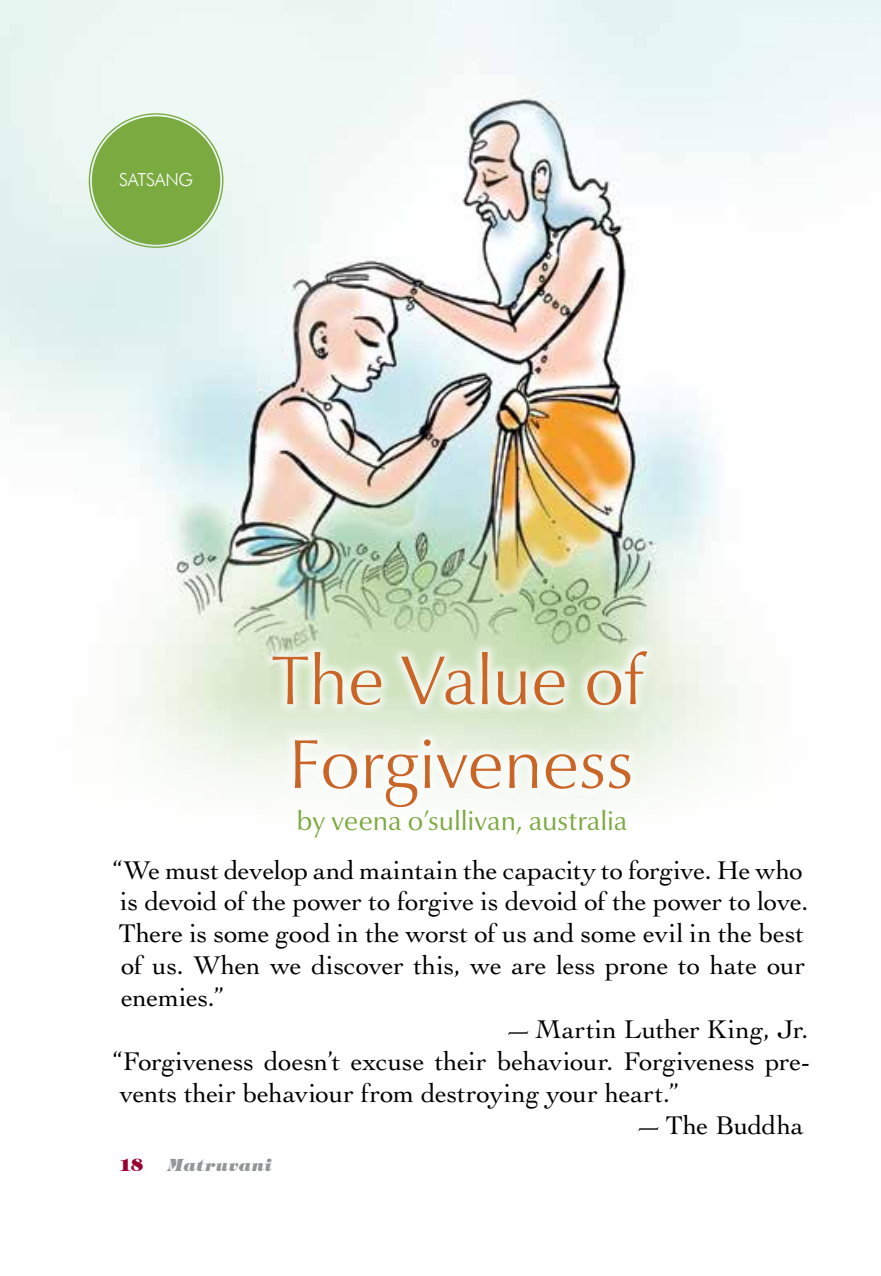
<style>
.page{position:relative;width:881px;height:1276px;background:#fff}
.page>*{position:absolute;margin:0;border:0;box-sizing:border-box;transform-origin:0 0}
.t1{font:300 69.75px/83.7px "Optima Nova LT";letter-spacing:-.01em;color:#ca6528}
.t2{font:27px "Cochin";letter-spacing:-.01em;color:#000}
.t3{font:27px "Optima Nova LT";letter-spacing:-.005em;color:#7baa41}
.t4{font:27px "Cochin";letter-spacing:.01em;color:#000}
.t5{font:300 18px "Futura BT";letter-spacing:-.015em;color:#fff}
.t6{font:italic 800 16.88px "Tiffany";letter-spacing:.01em;color:#939598}
.t7{font:800 16.88px "Tiffany IT Cby BT";color:#980030}
</style>
<div class="page">
<img style="left:0;top:0;width:880px;height:784px">
<div style="left:261px;top:640px;width:396px;height:178px;background:#fff;opacity:.78"></div>
<div style="left:92px;top:116px;width:128px;height:129px;background:#7baa41;border-radius:50%"></div>
<p class="t5" style="left:119px;top:168px;width:76px">SATSANG</p>
<h1 class="t1" style="left:272px;top:640px;width:372px">The Value of<br>Forgiveness</h1>
<p class="t3" style="left:296px;top:805px;width:332px">by veena o’sullivan, australia</p>
<p class="t2" style="left:113px;top:854px;width:691px">“We must develop and maintain the capacity to forgive. He who</p>
<p class="t2" style="left:121px;top:886px;width:689px">is devoid of the power to forgive is devoid of the power to love.</p>
<p class="t2" style="left:119px;top:918px;width:686px">There is some good in the worst of us and some evil in the best</p>
<p class="t2" style="left:121px;top:950px;width:685px">of us. When we discover this, we are less prone to hate our</p>
<p class="t2" style="left:121px;top:982px;width:104px">enemies.”</p>
<p class="t4" style="left:504px;top:1013px;width:305px">—Martin Luther King, Jr.</p>
<p class="t2" style="left:113px;top:1045px;width:699px">“Forgiveness doesn’t excuse their behaviour. Forgiveness pre-</p>
<p class="t2" style="left:120px;top:1077px;width:560px">vents their behaviour from destroying your heart.”</p>
<p class="t2" style="left:635px;top:1109px;width:170px">—The Buddha</p>
<p class="t7" style="left:119px;top:1154px;width:25px">18</p>
<p class="t6" style="left:167px;top:1153px;width:106px">Matruvani</p>
</div>
